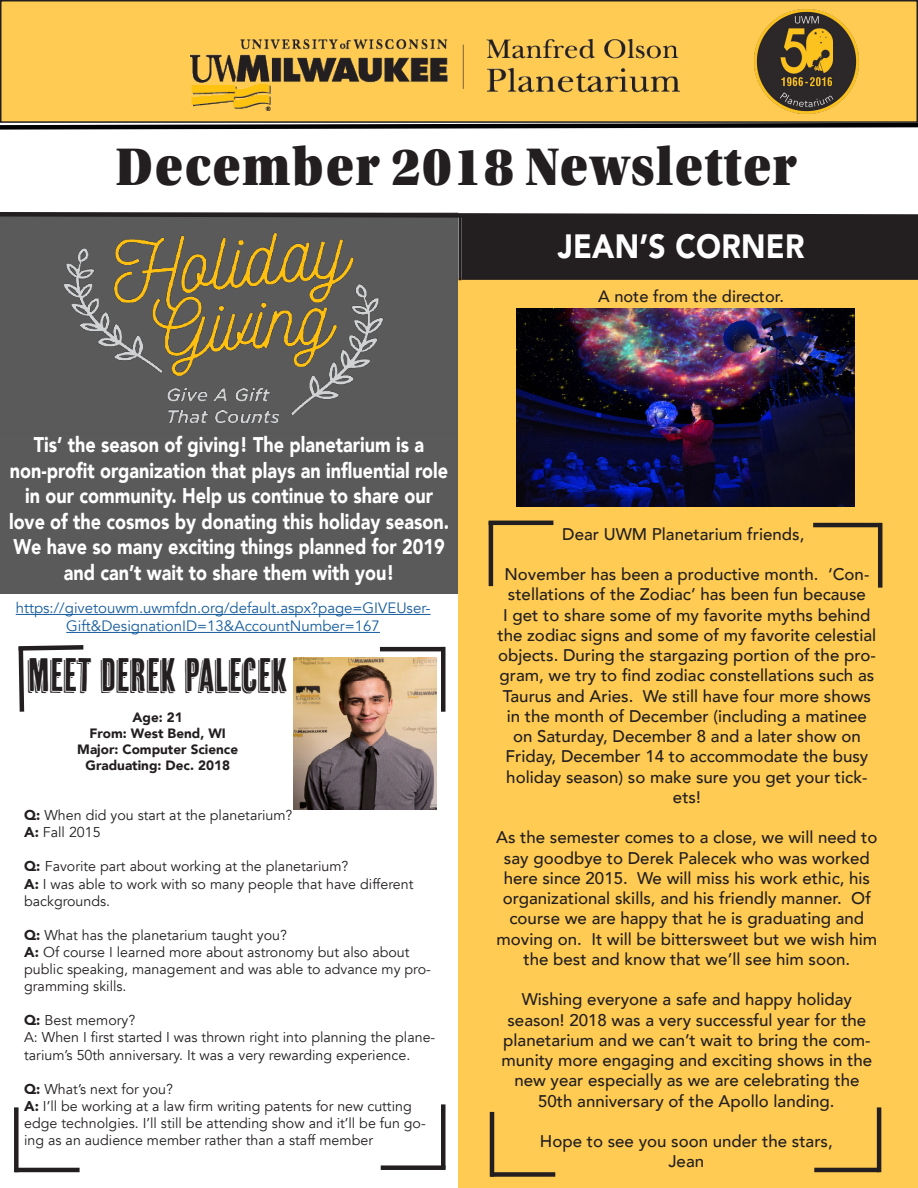
<style>
.page{position:relative;width:918px;height:1188px;background:#fff}
.page>*{position:absolute;margin:0;border:0;box-sizing:border-box;transform-origin:0 0}
.t1{font:55.95px "Utopia Std Black Headline";letter-spacing:.04em;color:#231f20;scale:.88 1}
.t2{font:46.8px "Cheap Pine";color:#231f20;scale:.96 1}
.t3{font:900 33.6px "Avenir";letter-spacing:.01em;color:#fff;scale:.89 1}
.t4{font:900 21.3px/25.5px "Avenir";color:#fff;text-align:center;scale:.85 1}
.t5{font:500 16.8px/20.2px "Avenir";color:#231f20;text-align:center}
.t6{font:500 16.5px "Avenir";color:#231f20}
.t7{font:15px/18px "Avenir";color:#175d9e;text-align:center}
.t8{font:14.25px/17.1px "Avenir";color:#231f20}
.t9{font:900 13.5px "Avenir";color:#231f20}
.s1{font-weight:900}
</style>
<div class="page">
<div style="left:1px;top:1px;width:916px;height:121px;background:#ffcb52"></div>
<div style="left:0;top:0;width:918px;height:123px;border:2px solid #231f20"></div>
<img style="left:190px;top:40px;width:489px;height:71px">
<img style="left:0;top:280px;width:918px;height:908px">
<svg style="left:0;top:121px;width:918px;height:9px"></svg>
<svg style="left:0;top:212px;width:918px;height:68px;background:#2b2727"></svg>
<hr style="left:459px;top:215px;width:3px;height:65px;background:#231f20">
<img style="left:516px;top:309px;width:339px;height:197px">
<img style="left:754px;top:9px;width:105px;height:105px">
<hr style="left:489px;top:521px;width:64px;height:4px;background:#231f20">
<hr style="left:489px;top:521px;width:4px;height:65px;background:#231f20">
<hr style="left:878px;top:523px;width:4px;height:65px;background:#231f20">
<hr style="left:813px;top:523px;width:65px;height:4px;background:#231f20">
<hr style="left:490px;top:1112px;width:4px;height:65px;background:#231f20">
<div style="left:491px;top:1172px;width:64px;height:5px;background:#231f20"></div>
<hr style="left:814px;top:1168px;width:65px;height:4px;background:#231f20">
<hr style="left:877px;top:1107px;width:4px;height:65px;background:#231f20">
<img style="left:0;top:219px;width:469px;height:210px">
<div style="left:14px;top:1107px;width:5px;height:65px;background:#231f20"></div>
<hr style="left:15px;top:1168px;width:65px;height:4px;background:#231f20">
<div style="left:381px;top:1165px;width:65px;height:5px;background:#231f20"></div>
<div style="left:441px;top:1104px;width:5px;height:65px;background:#231f20"></div>
<div style="left:441px;top:647px;width:5px;height:65px;background:#231f20"></div>
<hr style="left:380px;top:647px;width:65px;height:4px;background:#231f20">
<svg style="left:14px;top:642px;width:74px;height:74px"></svg>
<img style="left:293px;top:657px;width:143px;height:152px">
<hr style="left:16px;top:614px;width:415px;height:1px;background:#175d9e">
<hr style="left:66px;top:632px;width:314px;height:1px;background:#175d9e">
<p class="t1" style="left:116px;top:138px;width:775px">December 2018 Newsletter</p>
<p class="t3" style="left:558px;top:218px;width:279px">JEAN’S CORNER</p>
<p class="t6" style="left:598px;top:282px;width:187px">A note from the director.</p>
<p class="t4" style="left:9px;top:431px;width:519px">Tis’ the season of giving! The planetarium is a non-profit organization that plays an influential role in our community. Help us continue to share our love of the cosmos by donating this holiday season.<br>We have so many exciting things planned for 2019 and can’t wait to share them with you!</p>
<p class="t7" style="left:16px;top:599px;width:416px">https://givetouwm.uwmfdn.org/default.aspx?page=GIVEUser-<br>Gift&amp;DesignationID=13&amp;AccountNumber=167</p>
<p class="t2" style="left:27px;top:649px;width:273px">MEET DEREK PALECEK</p>
<p class="t9" style="left:133px;top:706px;width:52px">Age: 21</p>
<p class="t9" style="left:90px;top:722px;width:138px">From: West Bend, WI</p>
<p class="t9" style="left:77px;top:738px;width:162px">Major: Computer Science</p>
<p class="t9" style="left:86px;top:754px;width:146px">Graduating: Dec. 2018</p>
<p class="t8" style="left:24px;top:807px;width:270px"><span class="s1">Q:</span> When did you start at the planetarium?</p>
<p class="t8" style="left:24px;top:824px;width:78px"><span class="s1">A:</span> Fall 2015</p>
<p class="t8" style="left:24px;top:858px;width:326px"><span class="s1">Q:</span> Favorite part about working at the planetarium?</p>
<p class="t8" style="left:24px;top:875px;width:391px"><span class="s1">A:</span> I was able to work with so many people that have different backgrounds.</p>
<p class="t8" style="left:24px;top:927px;width:264px"><span class="s1">Q:</span> What has the planetarium taught you?</p>
<p class="t8" style="left:24px;top:944px;width:408px"><span class="s1">A:</span> Of course I learned more about astronomy but also about public speaking, management and was able to advance my pro&shy;gramming skills.</p>
<p class="t8" style="left:24px;top:1012px;width:113px"><span class="s1">Q:</span> Best memory?</p>
<p class="t8" style="left:24px;top:1029px;width:413px">A: When I first started I was thrown right into planning the plane&shy;tarium’s 50th anniversary. It was a very rewarding experience.</p>
<p class="t8" style="left:24px;top:1081px;width:150px"><span class="s1">Q:</span> What’s next for you?</p>
<p class="t8" style="left:24px;top:1098px;width:403px"><span class="s1">A:</span> I’ll be working at a law firm writing patents for new cutting edge technolgies. I’ll still be attending show and it’ll be fun go&shy;ing as an audience member rather than a staff member</p>
<p class="t5" style="left:562px;top:523px;width:244px">Dear UWM Planetarium friends,</p>
<p class="t5" style="left:497px;top:563px;width:380px">November has been a productive month. ‘Con&shy;stellations of the Zodiac’ has been fun because<br>I get to share some of my favorite myths behind the zodiac signs and some of my favorite celestial objects. During the stargazing portion of the pro&shy;gram, we try to find zodiac constellations such as Taurus and Aries. We still have four more shows in the month of December (including a matinee on Saturday, December 8 and a later show on Friday, December 14 to accommodate the busy holiday season) so make sure you get your tick&shy;ets!</p>
<p class="t5" style="left:496px;top:827px;width:383px">As the semester comes to a close, we will need to say goodbye to Derek Palecek who was worked here since 2015. We will miss his work ethic, his organizational skills, and his friendly manner. Of course we are happy that he is graduating and moving on. It will be bittersweet but we wish him the best and know that we’ll see him soon.</p>
<p class="t5" style="left:502px;top:989px;width:372px">Wishing everyone a safe and happy holiday season! 2018 was a very successful year for the planetarium and we can’t wait to bring the com&shy;munity more engaging and exciting shows in the new year especially as we are celebrating the 50th anniversary of the Apollo landing.</p>
<p class="t5" style="left:540px;top:1130px;width:294px">Hope to see you soon under the stars,</p>
<p class="t5" style="left:669px;top:1151px;width:37px">Jean</p>
</div>
